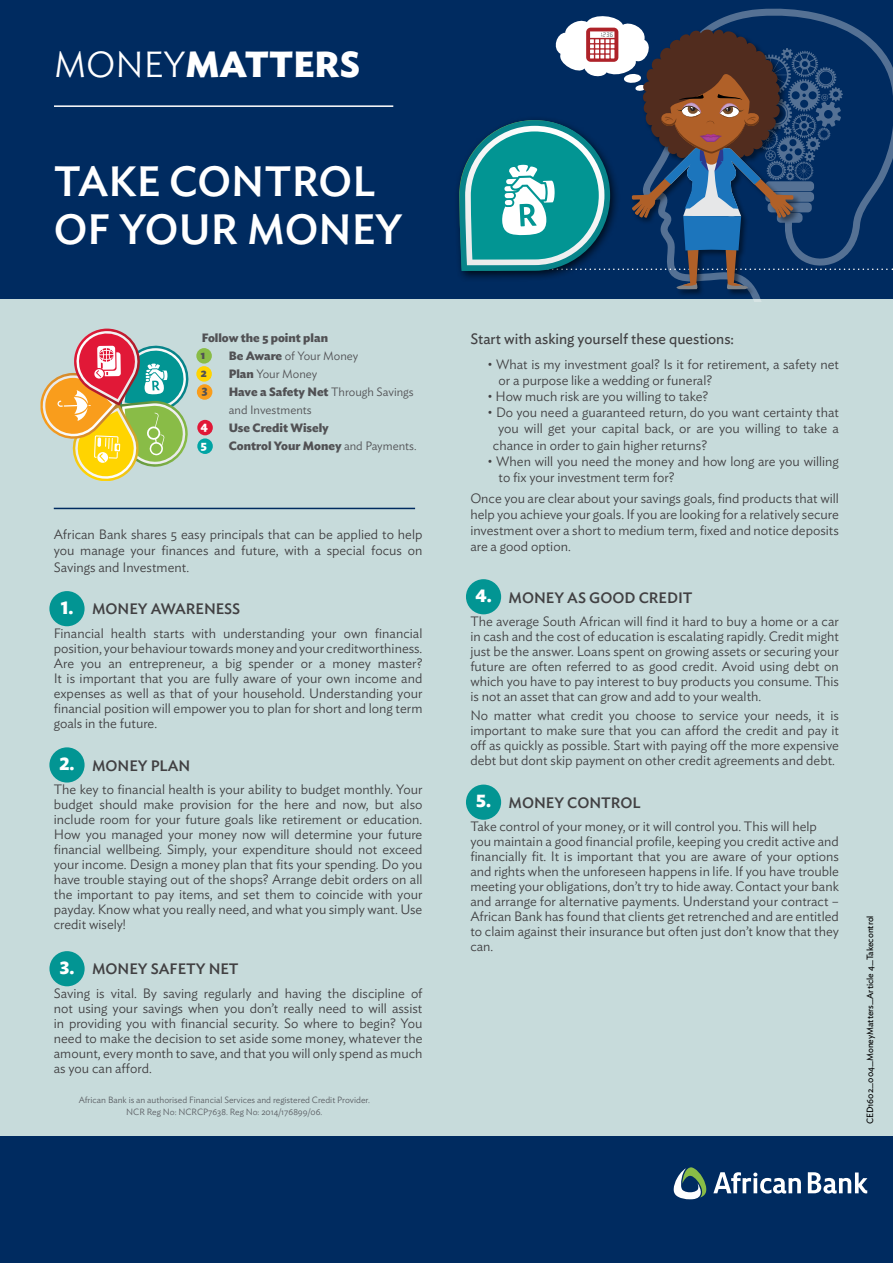
<style>
.page{position:relative;width:893px;height:1263px;background:#fff}
.page>*{position:absolute;margin:0;border:0;box-sizing:border-box;transform-origin:0 0}
.t1{font:500 42px/48px "Ideal Sans";color:#fff}
.t2{font:700 36px "Ideal Sans";color:#fff}
.t3{font:700 18px "Ideal Sans";color:#fff}
.t4{font:500 15px "Ideal Sans";color:#414042}
.t5{font:15px "Ideal Sans";color:#414042}
.t6{font:300 13.5px/15px "Ideal Sans";color:#414042;text-align:justify}
.t7{font:300 12px/18px "Ideal Sans";color:#515154}
.t8{font:700 12px/17.9px "Ideal Sans";color:#515154}
.t9{font:700 12px "Ideal Sans";color:#fff}
.t10{font:300 9px/12px "Ideal Sans";color:#5a5d62;text-align:center}
.t11{font:9px "Ideal Sans";color:#000}
.s1{font-weight:300}
.s2{font-weight:700}
.s3{font-weight:200}
</style>
<div class="page">
<div style="left:0;top:239px;width:893px;height:1024px;background:#c7dbdb"></div>
<div style="left:0;top:0;width:893px;height:298px;background:#002b60"></div>
<hr style="left:54px;top:105px;width:339px;height:2px;background:#fff">
<svg style="left:641px;top:8px;width:252px;height:293px"></svg>
<div style="left:0;top:1136px;width:893px;height:127px;background:#002b60"></div>
<svg style="left:808px;top:1172px;width:59px;height:21px"></svg>
<svg style="left:713px;top:1172px;width:88px;height:21px"></svg>
<svg style="left:674px;top:1167px;width:32px;height:32px"></svg>
<div style="left:197px;top:438px;width:16px;height:16px;background:#00a4a4;border-radius:50%"></div>
<div style="left:197px;top:420px;width:16px;height:15px;background:#e11837;border-radius:50%"></div>
<div style="left:196px;top:366px;width:16px;height:16px;background:#ffd400;border-radius:50%"></div>
<div style="left:196px;top:348px;width:16px;height:16px;background:#89bc47;border-radius:50%"></div>
<div style="left:197px;top:384px;width:15px;height:16px;background:#f99d1c;border-radius:50%"></div>
<hr style="left:54px;top:508px;width:361px;height:1px;background:#002b60">
<div style="left:630px;top:28px;width:171px;height:269px;background:#000;opacity:.48"></div>
<div style="left:49px;top:591px;width:36px;height:35px;background:#029593;border-radius:50%"></div>
<div style="left:49px;top:747px;width:36px;height:35px;background:#029593;border-radius:50%"></div>
<div style="left:49px;top:951px;width:36px;height:35px;background:#029593;border-radius:50%"></div>
<div style="left:466px;top:579px;width:35px;height:35px;background:#029593;border-radius:50%"></div>
<div style="left:466px;top:784px;width:35px;height:36px;background:#029593;border-radius:50%"></div>
<img style="left:40px;top:329px;width:149px;height:152px">
<svg style="left:459px;top:13px;width:434px;height:276px"></svg>
<h2 class="t2" style="left:54px;top:35px;width:308px"><span class="s1">MONEY</span>MATTERS</h2>
<h1 class="t1" style="left:54px;top:154px;width:350px">TAKE CONTROL<br>OF YOUR MONEY</h1>
<p class="t8" style="left:201px;top:327px;width:129px">Follow the 5 point plan<br>1.</p>
<p class="t7" style="left:229px;top:345px;width:131px"><span class="s2">Be Aware</span> of Your Money</p>
<p class="t8" style="left:201px;top:363px;width:12px">2.</p>
<p class="t7" style="left:229px;top:363px;width:90px"><span class="s2">Plan</span> Your Money</p>
<p class="t7" style="left:229px;top:381px;width:186px;text-indent:-27px"><span class="s2">3. Have a Safety Net</span> Through Savings and Investments</p>
<p class="t8" style="left:202px;top:417px;width:129px">4. Use Credit Wisely</p>
<p class="t8" style="left:202px;top:435px;width:216px">5. Control Your Money <span class="s1">and Payments.</span></p>
<p class="t8" style="left:202px;top:380px;width:7px">3</p>
<p class="t9" style="left:201px;top:416px;width:8px">4</p>
<p class="t6" style="left:54px;top:525px;width:370px;line-height:16.2px">African Bank shares 5 easy principals that can be applied to help you manage your finances and future, with a special focus on Savings and Investment.</p>
<p class="t4" style="left:92px;top:598px;width:150px">MONEY AWARENESS</p>
<p class="t6" style="left:54px;top:625px;width:370px">Financial health starts with understanding your own financial position, your behaviour towards money and your creditworthiness.<br>Are you an entrepreneur, a big spender or a money master?<br>It is important that you are fully aware of your own income and expenses as well as that of your household. Understanding your financial position will empower you to plan for short and long term goals in the future.</p>
<p class="t4" style="left:92px;top:754px;width:100px">MONEY PLAN</p>
<p class="t6" style="left:54px;top:781px;width:370px">The key to financial health is your ability to budget monthly. Your budget should make provision for the here and now, but also include room for your future goals like retirement or education.<br>How you managed your money now will determine your future financial wellbeing. Simply, your expenditure should not exceed your income. Design a money plan that fits your spending. Do you have trouble staying out of the shops? Arrange debit orders on all the important to pay items, and set them to coincide with your payday. Know what you really need, and what you simply want. Use credit wisely!</p>
<h3 class="t3" style="left:61px;top:593px;width:14px">1.</h3>
<h3 class="t3" style="left:60px;top:749px;width:17px">2.</h3>
<h3 class="t3" style="left:60px;top:953px;width:16px">3.</h3>
<p class="t4" style="left:92px;top:958px;width:148px">MONEY SAFETY NET</p>
<p class="t6" style="left:54px;top:985px;width:370px">Saving is vital. By saving regularly and having the discipline of not using your savings when you don’t really need to will assist in providing you with financial security. So where to begin? You need to make the decision to set aside some money, whatever the amount, every month to save, and that you will only spend as much as you can afford.</p>
<p class="t10" style="left:79px;top:1093px;width:293px">African Bank is an authorised Financial Services and registered Credit Provider.<br>NCR Reg No: NCRCP7638. Reg No: 2014/176899/06.</p>
<p class="t5" style="left:470px;top:327px;width:265px">Start with asking yourself these questions:</p>
<p class="t6" style="left:498px;top:355px;width:342px;line-height:16.2px;text-indent:-11px"><span class="s3">•</span> What is my investment goal? Is it for retirement, a safety net or a purpose like a wedding or funeral?</p>
<p class="t6" style="left:487px;top:388px;width:222px"><span class="s3">•</span> How much risk are you willing to take?</p>
<p class="t6" style="left:487px;top:404px;width:353px"><span class="s3">•</span> Do you need a guaranteed return, do you want certainty that</p>
<p class="t6" style="left:498px;top:420px;width:342px">you will get your capital back, or are you willing to take a</p>
<p class="t6" style="left:493px;top:436px;width:216px">chance in order to gain higher returns?</p>
<p class="t6" style="left:498px;top:452px;width:342px;line-height:16.2px;text-indent:-11px"><span class="s3">•</span> When will you need the money and how long are you willing to fix your investment term for?</p>
<p class="t6" style="left:470px;top:489px;width:370px;line-height:16.2px">Once you are clear about your savings goals, find products that will help you achieve your goals. If you are looking for a relatively secure investment over a short to medium term, fixed and notice deposits are a good option.</p>
<h3 class="t3" style="left:476px;top:581px;width:18px">4.</h3>
<p class="t4" style="left:509px;top:586px;width:186px">MONEY AS GOOD CREDIT</p>
<p class="t6" style="left:470px;top:613px;width:370px">The average South African will find it hard to buy a home or a car in cash and the cost of education is escalating rapidly. Credit might just be the answer. Loans spent on growing assets or securing your future are often referred to as good credit. Avoid using debt on which you have to pay interest to buy products you consume. This is not an asset that can grow and add to your wealth.</p>
<p class="t6" style="left:470px;top:707px;width:370px">No matter what credit you choose to service your needs, it is important to make sure that you can afford the credit and pay it off as quickly as possible. Start with paying off the more expensive debt but dont skip payment on other credit agreements and debt.</p>
<p class="t4" style="left:509px;top:791px;width:134px">MONEY CONTROL</p>
<p class="t6" style="left:470px;top:818px;width:370px;text-align:left">Take control of your money, or it will control you. This will help you maintain a good financial profile, keeping you credit active and financially fit. It is important that you are aware of your options and rights when the unforeseen happens in life. If you have trouble meeting your obligations, don’t try to hide away. Contact your bank and arrange for alternative payments. Understand your contract – African Bank has found that clients get retrenched and are entitled to claim against their insurance but often just don’t know that they can.</p>
<h3 class="t3" style="left:476px;top:787px;width:16px">5.</h3>
<p class="t11" style="left:863px;top:1124px;width:210px;rotate:-90deg">CED1602_004_MoneyMatters_Article 4_Takecontrol</p>
</div>
